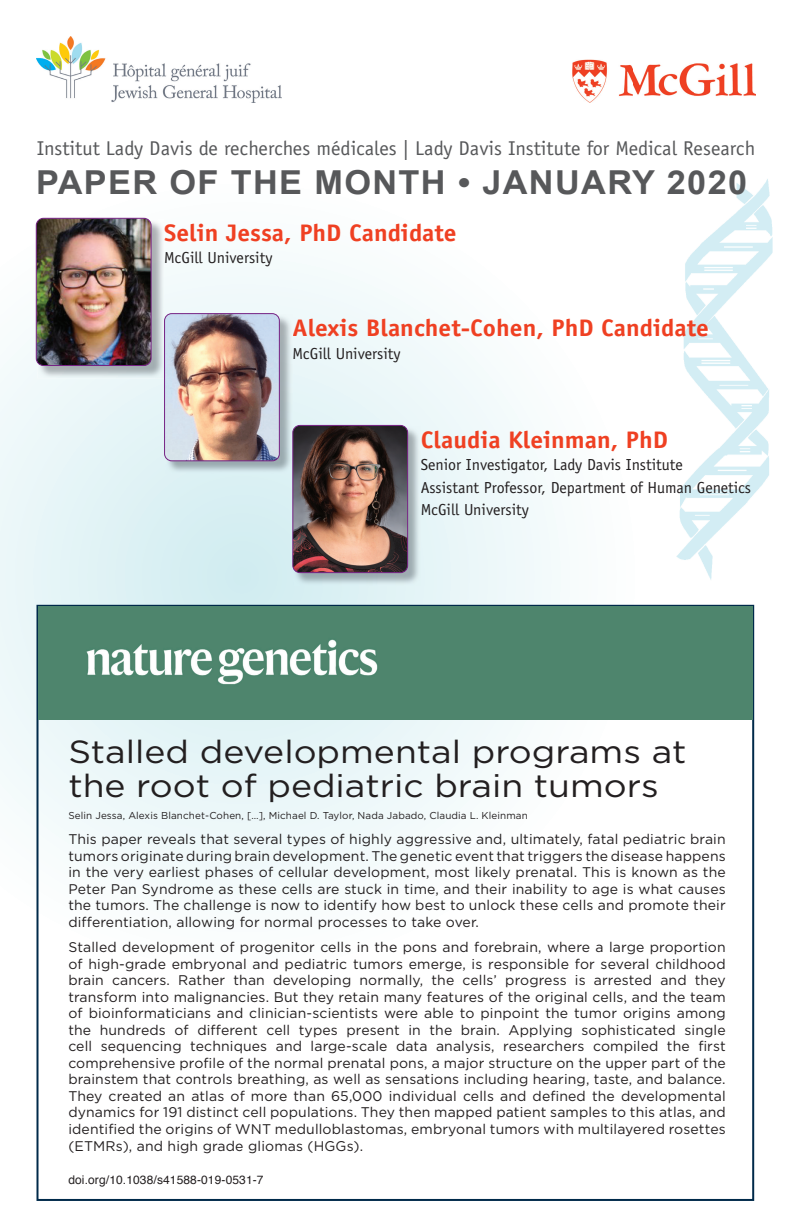
<style>
.page{position:relative;width:792px;height:1224px;background:#fff}
.page>*{position:absolute;margin:0;border:0;box-sizing:border-box;transform-origin:0 0}
.t1{font:700 33px "Arial";letter-spacing:.04em;color:#57585a;scale:1.04 1}
.t2{font:32px/34px "Gotham";color:#231f20;scale:1.11 1}
.t3{font:700 24px "Officina Sans";color:#ef4022;scale:1.06 1}
.t4{font:20px "Officina Sans";color:#57585a}
.t5{font:16px/22.5px "Officina Sans";color:#231f20}
.t6{font:14px/16.5px "Gotham";letter-spacing:.01em;color:#231f20;text-align:justify}
.t7{font:12px "Helvetica";letter-spacing:.01em;color:#231f20}
.t8{font:10px "Gotham";letter-spacing:.01em;color:#231f20}
</style>
<div class="page">
<svg style="left:0;top:217px;width:636px;height:678px"></svg>
<img style="left:676px;top:179px;width:97px;height:401px">
<img style="left:573px;top:59px;width:183px;height:44px">
<img style="left:36px;top:36px;width:245px;height:67px">
<img style="left:37px;top:219px;width:127px;height:159px">
<img style="left:36px;top:218px;width:115px;height:148px">
<div style="left:36px;top:218px;width:115px;height:148px;border:1px solid #762284;border-radius:7px"></div>
<img style="left:166px;top:315px;width:126px;height:159px">
<img style="left:165px;top:314px;width:114px;height:147px">
<div style="left:164px;top:313px;width:116px;height:148px;border:1px solid #762284;border-radius:7px"></div>
<img style="left:294px;top:427px;width:126px;height:158px">
<img style="left:293px;top:425px;width:115px;height:148px">
<div style="left:293px;top:425px;width:115px;height:148px;border:1px solid #762284;border-radius:7px"></div>
<div style="left:38px;top:607px;width:714px;height:113px;background:#4e856d"></div>
<h3 class="t4" style="left:37px;top:136px;width:720px">Institut Lady Davis de recherches médicales | Lady Davis Institute for Medical Research</h3>
<h1 class="t1" style="left:36px;top:161px;width:685px">PAPER OF THE MONTH • JANUARY 2020</h1>
<h3 class="t3" style="left:164px;top:218px;width:277px">Selin Jessa, PhD Candidate</h3>
<p class="t5" style="left:164px;top:247px;width:110px">McGill University</p>
<h3 class="t3" style="left:293px;top:313px;width:394px">Alexis Blanchet-Cohen, PhD Candidate</h3>
<p class="t5" style="left:293px;top:342px;width:110px">McGill University</p>
<h3 class="t3" style="left:421px;top:425px;width:235px">Claudia Kleinman, PhD</h3>
<p class="t5" style="left:421px;top:454px;width:332px">Senior Investigator, Lady Davis Institute<br>Assistant Professor, Department of Human Genetics<br>McGill University</p>
<h2 class="t2" style="left:68px;top:734px;width:558px">Stalled developmental programs at the root of pediatric brain tumors</h2>
<p class="t8" style="left:68px;top:810px;width:461px">Selin Jessa, Alexis Blanchet-Cohen, […], Michael D. Taylor, Nada Jabado, Claudia L. Kleinman</p>
<p class="t6" style="left:68px;top:831px;width:659px">This paper reveals that several types of highly aggressive and, ultimately, fatal pediatric brain tumors originate during brain development. The genetic event that triggers the disease happens in the very earliest phases of cellular development, most likely prenatal. This is known as the Peter Pan Syndrome as these cells are stuck in time, and their inability to age is what causes the tumors. The challenge is now to identify how best to unlock these cells and promote their differentiation, allowing for normal processes to take over.</p>
<p class="t6" style="left:68px;top:939px;width:659px">Stalled development of progenitor cells in the pons and forebrain, where a large proportion of high-grade embryonal and pediatric tumors emerge, is responsible for several childhood brain cancers. Rather than developing normally, the cells’ progress is arrested and they transform into malignancies. But they retain many features of the original cells, and the team of bioinformaticians and clinician-scientists were able to pinpoint the tumor origins among the hundreds of different cell types present in the brain. Applying sophisticated single cell sequencing techniques and large-scale data analysis, researchers compiled the first comprehensive profile of the normal prenatal pons, a major structure on the upper part of the brainstem that controls breathing, as well as sensations including hearing, taste, and balance.<br>They created an atlas of more than 65,000 individual cells and defined the developmental dynamics for 191 distinct cell populations. They then mapped patient samples to this atlas, and identified the origins of WNT medulloblastomas, embryonal tumors with multilayered rosettes (ETMRs), and high grade gliomas (HGGs).</p>
<p class="t7" style="left:68px;top:1170px;width:197px">doi.org/10.1038/s41588-019-0531-7</p>
</div>
